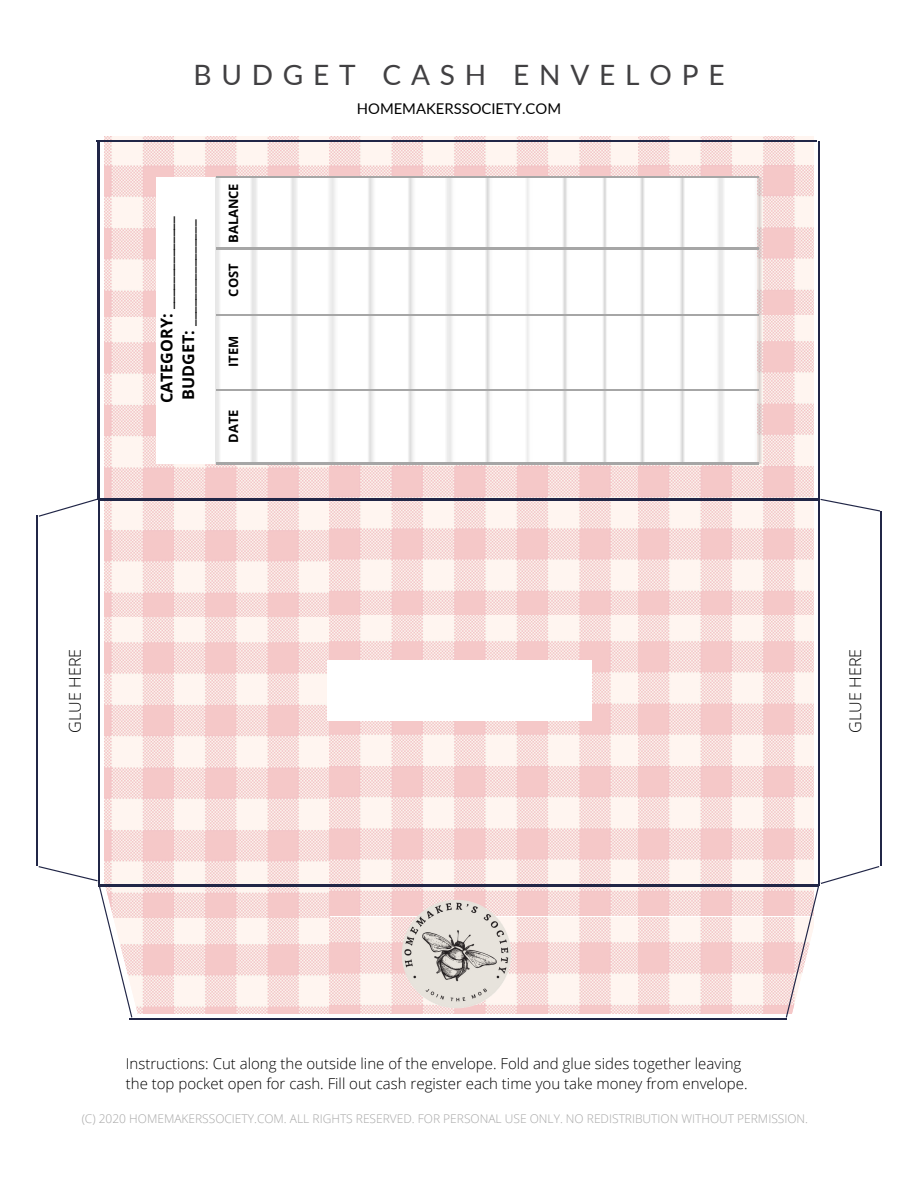
<style>
.page{position:relative;width:918px;height:1188px;background:#fff}
.page>*{position:absolute;margin:0;border:0;box-sizing:border-box;transform-origin:0 0}
.t1{font:28.05px "Lato";letter-spacing:.35em;color:#414042}
.t2{font:700 16.2px/21.8px "Open Sans";color:#000}
.t3{font:300 16.2px "Open Sans";color:#000}
.t4{font:300 15px/20.2px "Open Sans";color:#000}
.t5{font:14.85px "Lato";color:#000}
.t6{font:700 12.9px "Open Sans";color:#000}
.t7{font:300 12px "Open Sans";color:#a6a6a6}
</style>
<div class="page">
<img style="left:104px;top:136px;width:226px;height:781px">
<img style="left:330px;top:136px;width:309px;height:40px">
<img style="left:639px;top:136px;width:175px;height:878px">
<img style="left:330px;top:464px;width:312px;height:550px">
<img style="left:141px;top:919px;width:189px;height:95px">
<div style="left:156px;top:177px;width:601px;height:286px;background:#fff"></div>
<svg style="left:39px;top:499px;width:58px;height:18px"></svg>
<hr style="left:99px;top:499px;width:720px;height:1px;background:#212647">
<hr style="left:99px;top:885px;width:720px;height:1px;background:#212647">
<svg style="left:820px;top:499px;width:60px;height:13px"></svg>
<hr style="left:819px;top:499px;width:1px;height:386px;background:#212647">
<hr style="left:98px;top:499px;width:1px;height:386px;background:#212647">
<hr style="left:37px;top:516px;width:1px;height:350px;background:#212647">
<hr style="left:880px;top:511px;width:1px;height:355px;background:#212647">
<hr style="left:96px;top:140px;width:720px;height:1px;background:#212647">
<hr style="left:819px;top:141px;width:1px;height:358px;background:#212647">
<hr style="left:98px;top:141px;width:1px;height:358px;background:#212647">
<hr style="left:129px;top:1018px;width:657px;height:1px;background:#212647">
<svg style="left:38px;top:866px;width:103px;height:154px"></svg>
<svg style="left:786px;top:866px;width:94px;height:154px"></svg>
<svg style="left:216px;top:177px;width:546px;height:286px"></svg>
<hr style="left:762px;top:177px;width:1px;height:286px;background:#bfbfbf">
<hr style="left:216px;top:176px;width:543px;height:1px;background:#a6a6a6">
<hr style="left:216px;top:463px;width:543px;height:1px;background:#a6a6a6">
<hr style="left:216px;top:389px;width:543px;height:1px;background:#a6a6a6">
<hr style="left:216px;top:314px;width:543px;height:2px;background:#a6a6a6">
<hr style="left:216px;top:248px;width:543px;height:1px;background:#a6a6a6">
<div style="left:327px;top:661px;width:264px;height:60px;background:#fff"></div>
<img style="left:401px;top:899px;width:111px;height:111px">
<p class="t1" style="left:193px;top:58px;width:533px">BUDGET CASH ENVELOPE</p>
<p class="t5" style="left:357px;top:99px;width:206px">HOMEMAKERSSOCIETY.COM</p>
<h1 class="t2" style="left:155px;top:403px;width:188px;rotate:-90deg">CATEGORY: ______________<br>BUDGET: ________________</h1>
<h5 class="t6" style="left:224px;top:243px;width:61px;rotate:-90deg">BALANCE</h5>
<h5 class="t6" style="left:224px;top:297px;width:35px;rotate:-90deg">COST</h5>
<h2 class="t6" style="left:224px;top:367px;width:33px;rotate:-90deg">ITEM</h2>
<h3 class="t6" style="left:224px;top:443px;width:35px;rotate:-90deg">DATE</h3>
<h3 class="t3" style="left:63px;top:733px;width:85px;rotate:-90deg">GLUE HERE</h3>
<h3 class="t3" style="left:844px;top:733px;width:85px;rotate:-90deg">GLUE HERE</h3>
<h5 class="t4" style="left:126px;top:1053px;width:623px">Instructions: Cut along the outside line of the envelope. Fold and glue sides together leaving the top pocket open for cash. Fill out cash register each time you take money from envelope.</h5>
<h5 class="t7" style="left:82px;top:1110px;width:728px">(C) 2020 HOMEMAKERSSOCIETY.COM. ALL RIGHTS RESERVED. FOR PERSONAL USE ONLY. NO REDISTRIBUTION WITHOUT PERMISSION.</h5>
</div>
